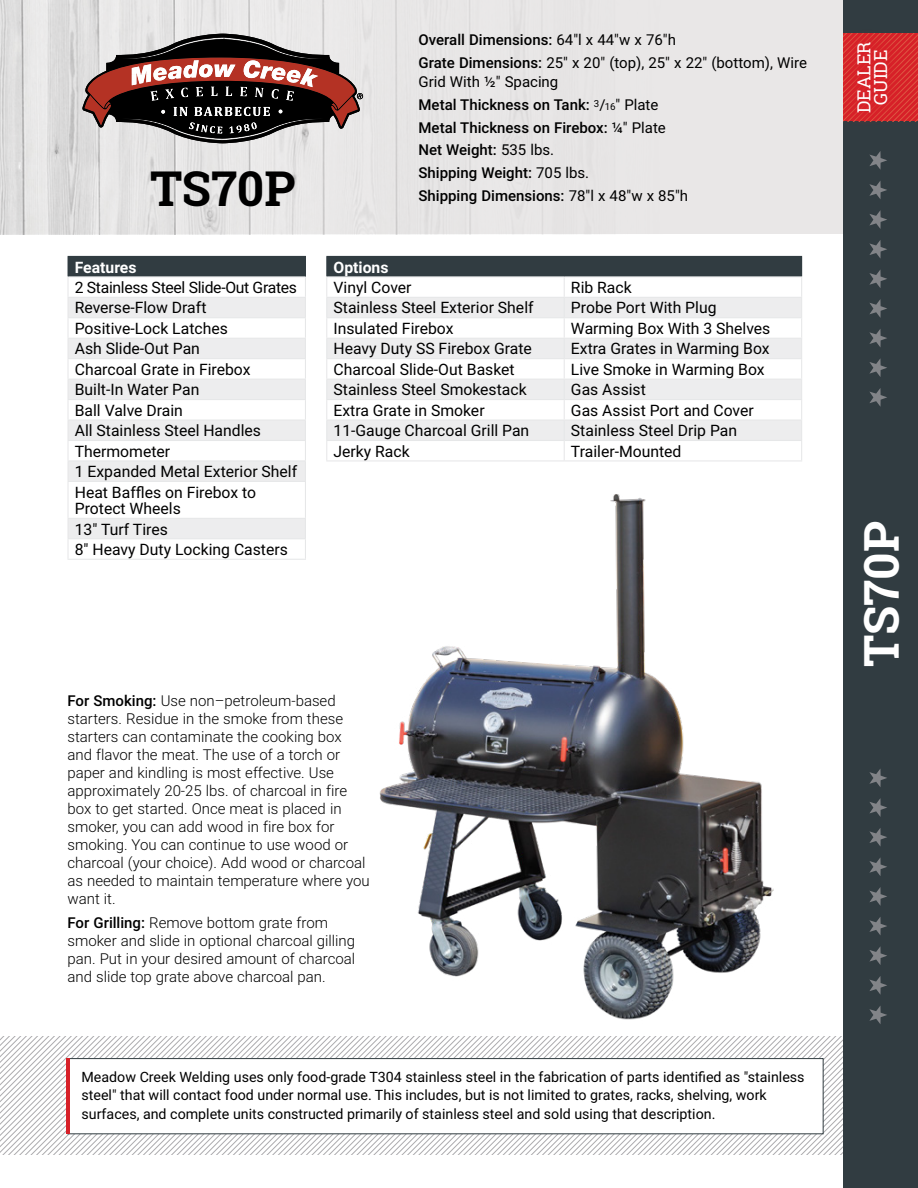
<style>
.page{position:relative;width:918px;height:1188px;background:#fff}
.page>*{position:absolute;margin:0;border:0;box-sizing:border-box;transform-origin:0 0}
.t1{font:700 48px "Roboto Slab";color:#fff}
.t2{font:700 48px "Roboto Slab";color:#000}
.t3{font:18px/16.5px "Roboto Slab";color:#fff;text-align:center}
.t4{font:15.75px/20.4px "Roboto";color:#000}
.t5{font:700 15.75px "Roboto";color:#fff}
.t6{font:300 15px/18px "Roboto";color:#000}
.t7{font:500 15px/22.8px "Roboto";color:#000}
.t8{font:15px/22.8px "Roboto";color:#000}
.t9{font:14.25px/18.8px "Roboto";color:#000}
.s1{font-weight:500}
.s2{font-weight:400}
.s3{font-weight:400;font-size:9.75px}
</style>
<div class="page">
<img style="left:379px;top:494px;width:395px;height:526px">
<div style="left:0;top:0;width:918px;height:234px;background:#e9e7e7"></div>
<img style="left:0;top:0;width:543px;height:234px">
<svg style="left:0;top:1037px;width:843px;height:118px"></svg>
<div style="left:843px;top:0;width:75px;height:1188px;background:#313c41"></div>
<div style="left:68px;top:1059px;width:755px;height:75px;background:#fff"></div>
<div style="left:68px;top:1058px;width:755px;height:76px;border:1px solid #313c41"></div>
<svg style="left:869px;top:151px;width:18px;height:256px"></svg>
<svg style="left:869px;top:769px;width:18px;height:255px"></svg>
<svg style="left:843px;top:34px;width:75px;height:87px"></svg>
<div style="left:844px;top:29px;width:58px;height:98px;background:#d72028;opacity:.81"></div>
<hr style="left:67px;top:1058px;width:3px;height:76px;background:#d72028">
<svg style="left:82px;top:34px;width:281px;height:109px"></svg>
<div style="left:68px;top:256px;width:237px;height:21px;background:#313c41"></div>
<svg style="left:69px;top:298px;width:236px;height:240px;fill:#eff0f0"></svg>
<hr style="left:68px;top:297px;width:238px;height:1px;background:#e6e7e8">
<hr style="left:68px;top:317px;width:238px;height:1px;background:#e6e7e8">
<hr style="left:68px;top:338px;width:238px;height:1px;background:#e6e7e8">
<hr style="left:68px;top:358px;width:238px;height:1px;background:#e6e7e8">
<hr style="left:68px;top:379px;width:238px;height:1px;background:#e6e7e8">
<hr style="left:68px;top:399px;width:238px;height:1px;background:#e6e7e8">
<hr style="left:68px;top:420px;width:238px;height:1px;background:#e6e7e8">
<hr style="left:68px;top:440px;width:238px;height:1px;background:#e6e7e8">
<hr style="left:68px;top:460px;width:238px;height:1px;background:#e6e7e8">
<hr style="left:68px;top:481px;width:238px;height:1px;background:#e6e7e8">
<hr style="left:68px;top:518px;width:238px;height:1px;background:#e6e7e8">
<hr style="left:68px;top:538px;width:238px;height:1px;background:#e6e7e8">
<hr style="left:68px;top:276px;width:238px;height:1px;background:#e6e7e8">
<hr style="left:67px;top:277px;width:2px;height:20px;background:#e6e7e8">
<svg style="left:67px;top:298px;width:2px;height:19px"></svg>
<hr style="left:67px;top:318px;width:2px;height:20px;background:#e6e7e8">
<svg style="left:67px;top:339px;width:2px;height:19px"></svg>
<hr style="left:67px;top:359px;width:2px;height:20px;background:#e6e7e8">
<svg style="left:67px;top:380px;width:2px;height:19px"></svg>
<hr style="left:67px;top:400px;width:2px;height:20px;background:#e6e7e8">
<svg style="left:67px;top:421px;width:2px;height:39px"></svg>
<hr style="left:67px;top:461px;width:2px;height:20px;background:#e6e7e8">
<hr style="left:67px;top:482px;width:2px;height:36px;background:#e6e7e8">
<hr style="left:305px;top:482px;width:1px;height:36px;background:#e6e7e8">
<svg style="left:67px;top:519px;width:2px;height:19px"></svg>
<hr style="left:67px;top:539px;width:2px;height:20px;background:#e6e7e8">
<svg style="left:305px;top:519px;width:1px;height:40px"></svg>
<hr style="left:68px;top:559px;width:238px;height:1px;background:#e6e7e8">
<hr style="left:68px;top:256px;width:238px;height:1px;background:#313c41">
<svg style="left:305px;top:257px;width:1px;height:224px"></svg>
<div style="left:327px;top:256px;width:475px;height:21px;background:#313c41"></div>
<svg style="left:327px;top:298px;width:474px;height:142px;fill:#ededee"></svg>
<hr style="left:326px;top:276px;width:238px;height:1px;background:#e6e7e8">
<hr style="left:326px;top:256px;width:238px;height:1px;background:#313c41">
<hr style="left:564px;top:276px;width:238px;height:1px;background:#e6e7e8">
<hr style="left:326px;top:297px;width:238px;height:1px;background:#e6e7e8">
<hr style="left:564px;top:297px;width:238px;height:1px;background:#e6e7e8">
<hr style="left:326px;top:317px;width:238px;height:1px;background:#e6e7e8">
<hr style="left:564px;top:317px;width:238px;height:1px;background:#e6e7e8">
<hr style="left:326px;top:338px;width:238px;height:1px;background:#e6e7e8">
<hr style="left:564px;top:338px;width:238px;height:1px;background:#e6e7e8">
<hr style="left:326px;top:358px;width:238px;height:1px;background:#e6e7e8">
<hr style="left:564px;top:358px;width:238px;height:1px;background:#e6e7e8">
<hr style="left:326px;top:379px;width:238px;height:1px;background:#e6e7e8">
<hr style="left:564px;top:379px;width:238px;height:1px;background:#e6e7e8">
<hr style="left:326px;top:399px;width:238px;height:1px;background:#e6e7e8">
<hr style="left:564px;top:399px;width:238px;height:1px;background:#e6e7e8">
<hr style="left:326px;top:420px;width:238px;height:1px;background:#e6e7e8">
<hr style="left:564px;top:420px;width:238px;height:1px;background:#e6e7e8">
<hr style="left:326px;top:440px;width:238px;height:1px;background:#e6e7e8">
<hr style="left:564px;top:440px;width:238px;height:1px;background:#e6e7e8">
<hr style="left:326px;top:460px;width:238px;height:1px;background:#e6e7e8">
<svg style="left:326px;top:257px;width:1px;height:203px"></svg>
<svg style="left:564px;top:277px;width:1px;height:183px"></svg>
<svg style="left:801px;top:276px;width:1px;height:184px"></svg>
<hr style="left:564px;top:460px;width:238px;height:1px;background:#e6e7e8">
<h1 class="t2" style="left:150px;top:156px;width:147px">TS70P</h1>
<p class="t5" style="left:75px;top:256px;width:63px">Features</p>
<p class="t4" style="left:75px;top:277px;width:224px">2 Stainless Steel Slide-Out Grates<br>Reverse-Flow Draft<br>Positive-Lock Latches<br>Ash Slide-Out Pan<br>Charcoal Grate in Firebox<br>Built-In Water Pan<br>Ball Valve Drain<br>All Stainless Steel Handles<br>Thermometer<br>1 Expanded Metal Exterior Shelf<br>Heat Baffles on Firebox to</p>
<p class="t4" style="left:75px;top:498px;width:215px">Protect Wheels<br>13" Turf Tires<br>8" Heavy Duty Locking Casters</p>
<p class="t8" style="left:418px;top:28px;width:390px"><span class="s1">Overall Dimensions:</span> 64"l x 44"w x 76"h<br><span class="s1">Grate Dimensions:</span> 25" x 20" (top), 25" x 22" (bottom), Wire</p>
<p class="t7" style="left:418px;top:70px;width:249px"><span class="s2">Grid With ½" Spacing<br></span>Metal Thickness on Tank: <sup>3</sup><span class="s2">/</span><span class="s3">16</span><span class="s2">" Plate<br></span>Metal Thickness on Firebox: <span class="s2">¼" Plate<br></span>Net Weight: <span class="s2">535 lbs.<br></span>Shipping Weight: <span class="s2">705 lbs.</span></p>
<p class="t7" style="left:419px;top:184px;width:271px">Shipping Dimensions: <span class="s2">78"l x 48"w x 85"h</span></p>
<p class="t5" style="left:334px;top:256px;width:57px">Options</p>
<p class="t4" style="left:334px;top:277px;width:80px">Vinyl Cover</p>
<p class="t4" style="left:571px;top:277px;width:62px">Rib Rack</p>
<p class="t4" style="left:334px;top:297px;width:202px">Stainless Steel Exterior Shelf</p>
<p class="t4" style="left:571px;top:297px;width:147px">Probe Port With Plug</p>
<p class="t4" style="left:334px;top:318px;width:121px">Insulated Firebox</p>
<p class="t4" style="left:571px;top:318px;width:201px">Warming Box With 3 Shelves</p>
<p class="t4" style="left:334px;top:338px;width:200px">Heavy Duty SS Firebox Grate</p>
<p class="t4" style="left:571px;top:338px;width:200px">Extra Grates in Warming Box</p>
<p class="t4" style="left:334px;top:358px;width:183px">Charcoal Slide-Out Basket</p>
<p class="t4" style="left:571px;top:358px;width:195px">Live Smoke in Warming Box</p>
<p class="t4" style="left:334px;top:379px;width:195px">Stainless Steel Smokestack</p>
<p class="t4" style="left:571px;top:379px;width:76px">Gas Assist</p>
<p class="t4" style="left:334px;top:399px;width:153px">Extra Grate in Smoker</p>
<p class="t4" style="left:571px;top:399px;width:184px">Gas Assist Port and Cover</p>
<p class="t4" style="left:334px;top:420px;width:197px">11-Gauge Charcoal Grill Pan</p>
<p class="t4" style="left:571px;top:420px;width:168px">Stainless Steel Drip Pan</p>
<p class="t4" style="left:334px;top:440px;width:78px">Jerky Rack</p>
<p class="t4" style="left:571px;top:440px;width:112px">Trailer-Mounted</p>
<p class="t6" style="left:68px;top:691px;width:304px"><span class="s1">For Smoking:</span> Use non–petroleum-based starters. Residue in the smoke from these starters can contaminate the cooking box and flavor the meat. The use of a torch or paper and kindling is most effective. Use approximately 20-25 lbs. of charcoal in fire box to get started. Once meat is placed in smoker, you can add wood in fire box for smoking. You can continue to use wood or charcoal (your choice). Add wood or charcoal as needed to maintain temperature where you want it.</p>
<p class="t6" style="left:68px;top:913px;width:289px"><span class="s1">For Grilling:</span> Remove bottom grate from smoker and slide in optional charcoal gilling pan. Put in your desired amount of charcoal and slide top grate above charcoal pan.</p>
<p class="t9" style="left:82px;top:1067px;width:725px">Meadow Creek Welding uses only food-grade T304 stainless steel in the fabrication of parts identified as "stainless steel" that will contact food under normal use. This includes, but is not limited to grates, racks, shelving, work surfaces, and complete units constructed primarily of stainless steel and sold using that description.</p>
<p class="t3" style="left:856px;top:113px;width:73px;rotate:-90deg">DEALER<br>GUIDE</p>
<h1 class="t1" style="left:849px;top:667px;width:147px;rotate:-90deg">TS70P</h1>
</div>
